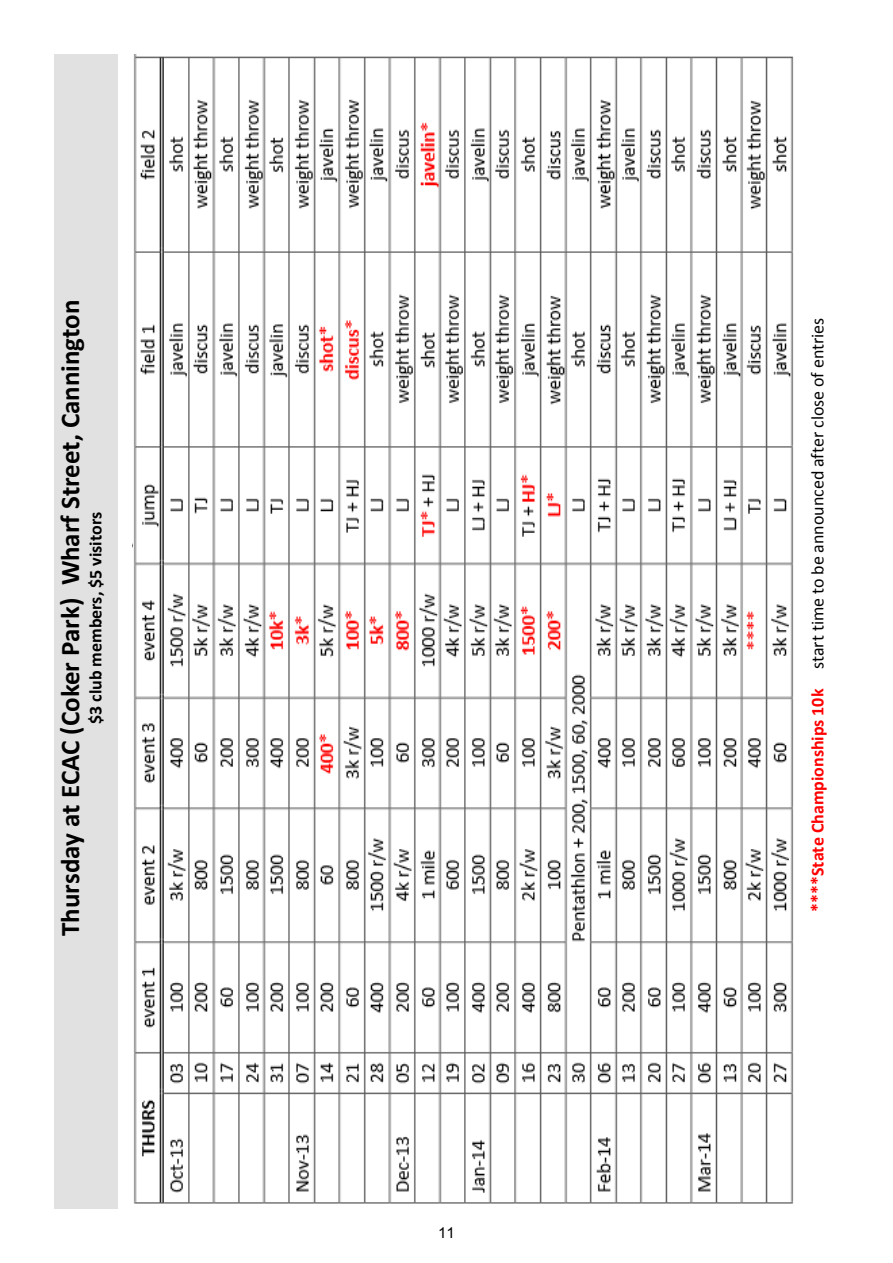
<style>
.page{position:relative;width:893px;height:1263px;background:#fff}
.page>*{position:absolute;margin:0;border:0;box-sizing:border-box;transform-origin:0 0}
.t1{font:700 27px "Calibri";color:#000}
.t2{font:18px "Calibri";color:#000}
.t3{font:700 18px "Calibri";color:#000}
.t4{font:15px "Arial";color:#000}
.s1{font-weight:700;color:#f00}
</style>
<div class="page">
<img style="left:132px;top:54px;width:662px;height:1150px">
<div style="left:54px;top:54px;width:63px;height:1155px;background:#e1e1e1"></div>
<h1 class="t1" style="left:59px;top:936px;width:638px;rotate:-90deg">Thursday at ECAC (Coker Park) Wharf Street, Cannington</h1>
<p class="t3" style="left:88px;top:724px;width:214px;rotate:-90deg">$3 club members, $5 visitors</p>
<p class="t4" style="left:438px;top:1227px;width:18px">11</p>
<p class="t2" style="left:810px;top:912px;width:596px;rotate:-90deg"><span class="s1">****State Championships 10k</span> start time to be announced after close of entries</p>
</div>
